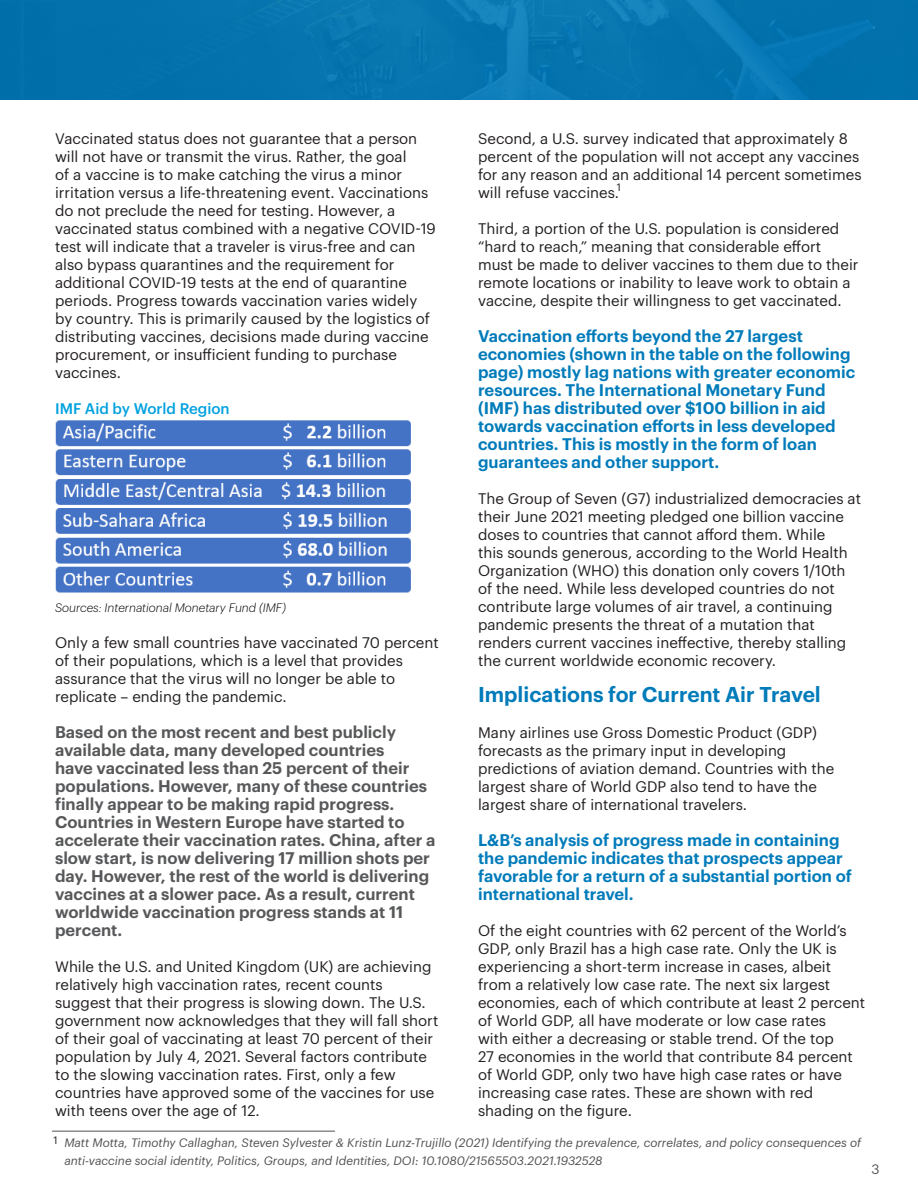
<style>
.page{position:relative;width:918px;height:1188px;background:#fff}
.page>*{position:absolute;margin:0;border:0;box-sizing:border-box;transform-origin:0 0}
.Body_Type{font:600 21px "Graphik";color:#007bba}
.Body_Type-2{font:600 16.5px/18px "Graphik";color:#57585a}
.Body_Type-3{font:600 16.5px/18px "Graphik";color:#007bba}
.Body_Type-4{font:15px/18px "Graphik";color:#231f20}
.List_Item_Bulleted{font:500 15px "Graphik";color:#00a1df}
.Template_Page_Number{font:13.5px "Graphik";color:#57585a}
.t1{font:italic 12px/18px "Graphik";color:#525252}
.List_Item_Bulleted-2{font:italic 300 12px "Graphik";color:#000}
.t2{font:10.5px "Graphik";color:#231f20}
</style>
<div class="page">
<svg style="left:0;top:0;width:918px;height:100px;background:#0574ae"></svg>
<hr style="left:52px;top:1131px;width:283px;height:1px;background:#525252">
<img style="left:55px;top:420px;width:356px;height:173px">
<p class="Body_Type-4" style="left:55px;top:128px;width:382px">Vaccinated status does not guarantee that a person will not have or transmit the virus. Rather, the goal<br>of a vaccine is to make catching the virus a minor irritation versus a life-threatening event. Vaccinations do not preclude the need for testing. However, a vaccinated status combined with a negative COVID-19 test will indicate that a traveler is virus-free and can also bypass quarantines and the requirement for additional COVID-19 tests at the end of quarantine periods. Progress towards vaccination varies widely by country. This is primarily caused by the logistics of distributing vaccines, decisions made during vaccine procurement, or insufficient funding to purchase vaccines.</p>
<p class="List_Item_Bulleted" style="left:55px;top:397px;width:176px">IMF Aid by World Region</p>
<p class="List_Item_Bulleted-2" style="left:55px;top:599px;width:233px">Sources: International Monetary Fund (IMF)</p>
<p class="Body_Type-4" style="left:55px;top:632px;width:385px">Only a few small countries have vaccinated 70 percent of their populations, which is a level that provides assurance that the virus will no longer be able to replicate – ending the pandemic.</p>
<p class="Body_Type-2" style="left:55px;top:722px;width:382px">Based on the most recent and best publicly available data, many developed countries<br>have vaccinated less than 25 percent of their populations. However, many of these countries finally appear to be making rapid progress.<br>Countries in Western Europe have started to accelerate their vaccination rates. China, after a slow start, is now delivering 17 million shots per day. However, the rest of the world is delivering vaccines at a slower pace. As a result, current worldwide vaccination progress stands at 11 percent.</p>
<p class="Body_Type-4" style="left:55px;top:956px;width:385px">While the U.S. and United Kingdom (UK) are achieving relatively high vaccination rates, recent counts suggest that their progress is slowing down. The U.S. government now acknowledges that they will fall short of their goal of vaccinating at least 70 percent of their population by July 4, 2021. Several factors contribute to the slowing vaccination rates. First, only a few countries have approved some of the vaccines for use with teens over the age of 12.</p>
<p class="Body_Type-4" style="left:478px;top:128px;width:385px">Second, a U.S. survey indicated that approximately 8 percent of the population will not accept any vaccines for any reason and an additional 14 percent sometimes will refuse vaccines.</p>
<p class="Body_Type-4" style="left:478px;top:218px;width:382px">Third, a portion of the U.S. population is considered “hard to reach,” meaning that considerable effort must be made to deliver vaccines to them due to their remote locations or inability to leave work to obtain a vaccine, despite their willingness to get vaccinated.</p>
<p class="Body_Type-3" style="left:478px;top:326px;width:379px">Vaccination efforts beyond the 27 largest economies (shown in the table on the following page) mostly lag nations with greater economic resources. The International Monetary Fund (IMF) has distributed over $100 billion in aid towards vaccination efforts in less developed countries. This is mostly in the form of loan guarantees and other support.</p>
<p class="Body_Type-4" style="left:478px;top:488px;width:384px">The Group of Seven (G7) industrialized democracies at their June 2021 meeting pledged one billion vaccine doses to countries that cannot afford them. While<br>this sounds generous, according to the World Health Organization (WHO) this donation only covers 1/10th of the need. While less developed countries do not contribute large volumes of air travel, a continuing pandemic presents the threat of a mutation that renders current vaccines ineffective, thereby stalling the current worldwide economic recovery.</p>
<p class="Body_Type" style="left:478px;top:678px;width:344px">Implications for Current Air Travel</p>
<p class="Body_Type-4" style="left:478px;top:722px;width:358px">Many airlines use Gross Domestic Product (GDP) forecasts as the primary input in developing predictions of aviation demand. Countries with the largest share of World GDP also tend to have the largest share of international travelers.</p>
<p class="Body_Type-3" style="left:478px;top:830px;width:375px">L&amp;B’s analysis of progress made in containing the pandemic indicates that prospects appear favorable for a return of a substantial portion of international travel.</p>
<p class="Body_Type-4" style="left:478px;top:920px;width:389px">Of the eight countries with 62 percent of the World’s GDP, only Brazil has a high case rate. Only the UK is experiencing a short-term increase in cases, albeit from a relatively low case rate. The next six largest economies, each of which contribute at least 2 percent of World GDP, all have moderate or low case rates<br>with either a decreasing or stable trend. Of the top<br>27 economies in the world that contribute 84 percent of World GDP, only two have high case rates or have increasing case rates. These are shown with red shading on the figure.</p>
<p class="t2" style="left:617px;top:179px;width:6px">1</p>
<p class="t2" style="left:53px;top:1132px;width:6px">1</p>
<p class="t1" style="left:64px;top:1133px;width:798px">Matt Motta, Timothy Callaghan, Steven Sylvester &amp; Kristin Lunz-Trujillo (2021) Identifying the prevalence, correlates, and policy consequences of anti-vaccine social identity, Politics, Groups, and Identities, DOI: 10.1080/21565503.2021.1932528</p>
<p class="Template_Page_Number" style="left:872px;top:1159px;width:10px">3</p>
</div>
